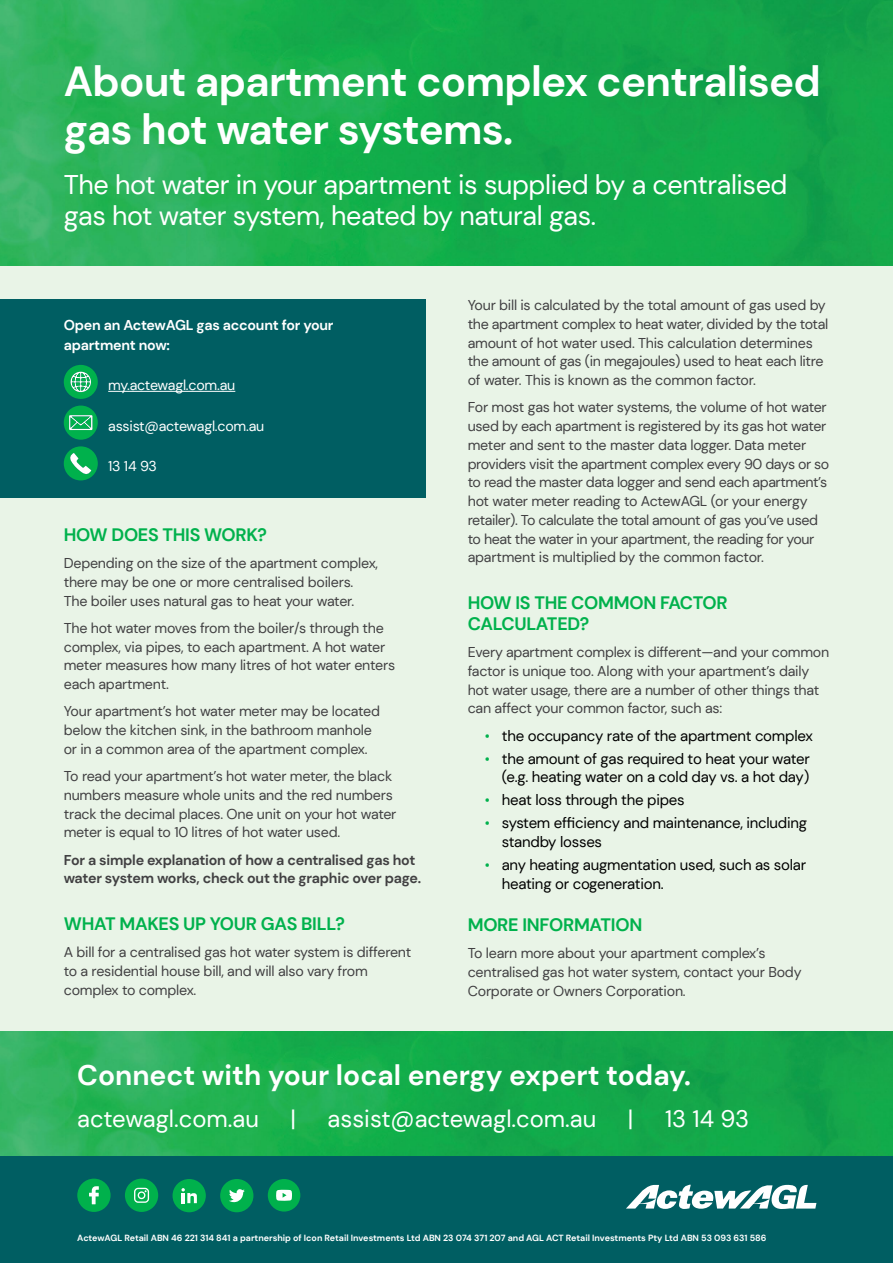
<style>
.page{position:relative;width:893px;height:1263px;background:#e9f4e7}
.page>*{position:absolute;margin:0;border:0;box-sizing:border-box;transform-origin:0 0}
.t1{font:700 42px/48px "DM Sans";letter-spacing:-.015em;color:#fff}
.t2{font:700 28.35px "DM Sans";color:#fff}
.t3{font:27px/31.5px "DM Sans";letter-spacing:-.015em;color:#fff}
.t4{font:23.85px "DM Sans";color:#fff}
.t5{font:700 18px/21px "DM Sans";letter-spacing:-.015em;color:#00b14c}
.t6{font:15px/18.8px "DM Sans";letter-spacing:-.015em;color:#000}
.t7{font:14.25px/18.8px "DM Sans";letter-spacing:-.015em;color:#414042}
.t8{font:700 14.25px/18.8px "DM Sans";letter-spacing:-.015em;color:#414042}
.t9{font:14.25px "DM Sans";letter-spacing:-.015em;color:#fff}
.t10{font:700 14.25px/19.5px "DM Sans";letter-spacing:-.015em;color:#fff}
.t11{font:700 9px "DM Sans";color:#fff}
.s1{font-size:14.25px;color:#00b14c}
</style>
<div class="page">
<img style="left:0;top:1032px;width:893px;height:124px">
<div style="left:0;top:1156px;width:893px;height:107px;background:#005e62"></div>
<svg style="left:626px;top:1184px;width:190px;height:25px"></svg>
<div style="left:77px;top:1178px;width:34px;height:34px;background:#00b14c;border-radius:50%"></div>
<svg style="left:89px;top:1186px;width:10px;height:18px"></svg>
<div style="left:125px;top:1178px;width:33px;height:34px;background:#00b14c;border-radius:50%"></div>
<svg style="left:134px;top:1188px;width:15px;height:15px"></svg>
<div style="left:173px;top:1179px;width:33px;height:33px;background:#00b14c;border-radius:50%"></div>
<svg style="left:181px;top:1188px;width:16px;height:15px"></svg>
<div style="left:220px;top:1179px;width:33px;height:33px;background:#00b14c;border-radius:50%"></div>
<svg style="left:229px;top:1189px;width:16px;height:13px"></svg>
<div style="left:268px;top:1179px;width:32px;height:32px;background:#00b14c;border-radius:50%"></div>
<svg style="left:276px;top:1190px;width:16px;height:11px"></svg>
<div style="left:0;top:299px;width:425px;height:198px;background:#005e62"></div>
<hr style="left:108px;top:391px;width:127px;height:1px;background:#fff">
<svg style="left:63px;top:365px;width:35px;height:34px"></svg>
<svg style="left:64px;top:406px;width:34px;height:34px"></svg>
<svg style="left:64px;top:446px;width:34px;height:34px"></svg>
<img style="left:0;top:0;width:893px;height:266px">
<h1 class="t1" style="left:64px;top:57px;width:759px">About apartment complex centralised gas hot water systems.</h1>
<h3 class="t3" style="left:64px;top:168px;width:725px">The hot water in your apartment is supplied by a centralised gas hot water system, heated by natural gas.</h3>
<p class="t10" style="left:64px;top:315px;width:271px">Open an ActewAGL gas account for your apartment now:</p>
<p class="t9" style="left:108px;top:376px;width:129px">my.actewagl.com.au</p>
<p class="t9" style="left:108px;top:417px;width:158px">assist@actewagl.com.au</p>
<p class="t9" style="left:108px;top:458px;width:50px">13 14 93</p>
<p class="t5" style="left:64px;top:524px;width:205px">HOW DOES THIS WORK?</p>
<p class="t7" style="left:64px;top:554px;width:316px">Depending on the size of the apartment complex, there may be one or more centralised boilers.<br>The boiler uses natural gas to heat your water.</p>
<p class="t7" style="left:64px;top:618px;width:333px">The hot water moves from the boiler/s through the complex, via pipes, to each apartment. A hot water meter measures how many litres of hot water enters each apartment.</p>
<p class="t7" style="left:64px;top:702px;width:318px">Your apartment’s hot water meter may be located below the kitchen sink, in the bathroom manhole or in a common area of the apartment complex.</p>
<p class="t7" style="left:64px;top:767px;width:334px">To read your apartment’s hot water meter, the black numbers measure whole units and the red numbers track the decimal places. One unit on your hot water meter is equal to 10 litres of hot water used.</p>
<p class="t8" style="left:64px;top:850px;width:359px">For a simple explanation of how a centralised gas hot water system works, check out the graphic over page.</p>
<p class="t5" style="left:64px;top:913px;width:283px">WHAT MAKES UP YOUR GAS BILL?</p>
<p class="t7" style="left:64px;top:943px;width:349px">A bill for a centralised gas hot water system is different to a residential house bill, and will also vary from complex to complex.</p>
<p class="t7" style="left:468px;top:296px;width:362px">Your bill is calculated by the total amount of gas used by the apartment complex to heat water, divided by the total amount of hot water used. This calculation determines the amount of gas (in megajoules) used to heat each litre of water. This is known as the common factor.</p>
<p class="t7" style="left:468px;top:398px;width:363px">For most gas hot water systems, the volume of hot water used by each apartment is registered by its gas hot water meter and sent to the master data logger. Data meter providers visit the apartment complex every 90 days or so to read the master data logger and send each apartment’s hot water meter reading to ActewAGL (or your energy retailer). To calculate the total amount of gas you’ve used to heat the water in your apartment, the reading for your apartment is multiplied by the common factor.</p>
<p class="t5" style="left:468px;top:592px;width:262px">HOW IS THE COMMON FACTOR<br>CALCULATED?</p>
<p class="t7" style="left:468px;top:643px;width:363px">Every apartment complex is different—and your common factor is unique too. Along with your apartment’s daily hot water usage, there are a number of other things that can affect your common factor, such as:</p>
<p class="t6" style="left:485px;top:726px;width:330px"><span class="s1">•</span> the occupancy rate of the apartment complex</p>
<p class="t6" style="left:485px;top:749px;width:327px;text-align:right"><span class="s1">•</span> the amount of gas required to heat your water (e.g. heating water on a cold day vs. a hot day)</p>
<p class="t6" style="left:485px;top:791px;width:201px"><span class="s1">•</span> heat loss through the pipes</p>
<p class="t6" style="left:502px;top:814px;width:307px;text-indent:-17px"><span class="s1">•</span> system efficiency and maintenance, including standby losses</p>
<p class="t6" style="left:502px;top:855px;width:306px;text-indent:-17px"><span class="s1">•</span> any heating augmentation used, such as solar heating or cogeneration.</p>
<p class="t5" style="left:468px;top:914px;width:176px">MORE INFORMATION</p>
<p class="t7" style="left:468px;top:944px;width:335px">To learn more about your apartment complex’s centralised gas hot water system, contact your Body<br>Corporate or Owners Corporation.</p>
<h2 class="t2" style="left:77px;top:1057px;width:615px">Connect with your local energy expert today.</h2>
<h3 class="t4" style="left:77px;top:1104px;width:183px">actewagl.com.au</h3>
<h3 class="t4" style="left:291px;top:1104px;width:7px">|</h3>
<h3 class="t4" style="left:328px;top:1104px;width:270px">assist@actewagl.com.au</h3>
<h3 class="t4" style="left:628px;top:1104px;width:7px">|</h3>
<h3 class="t4" style="left:665px;top:1104px;width:86px">13 14 93</h3>
<p class="t11" style="left:77px;top:1232px;width:691px">ActewAGL Retail ABN 46 221 314 841 a partnership of Icon Retail Investments Ltd ABN 23 074 371 207 and AGL ACT Retail Investments Pty Ltd ABN 53 093 631 586</p>
</div>
